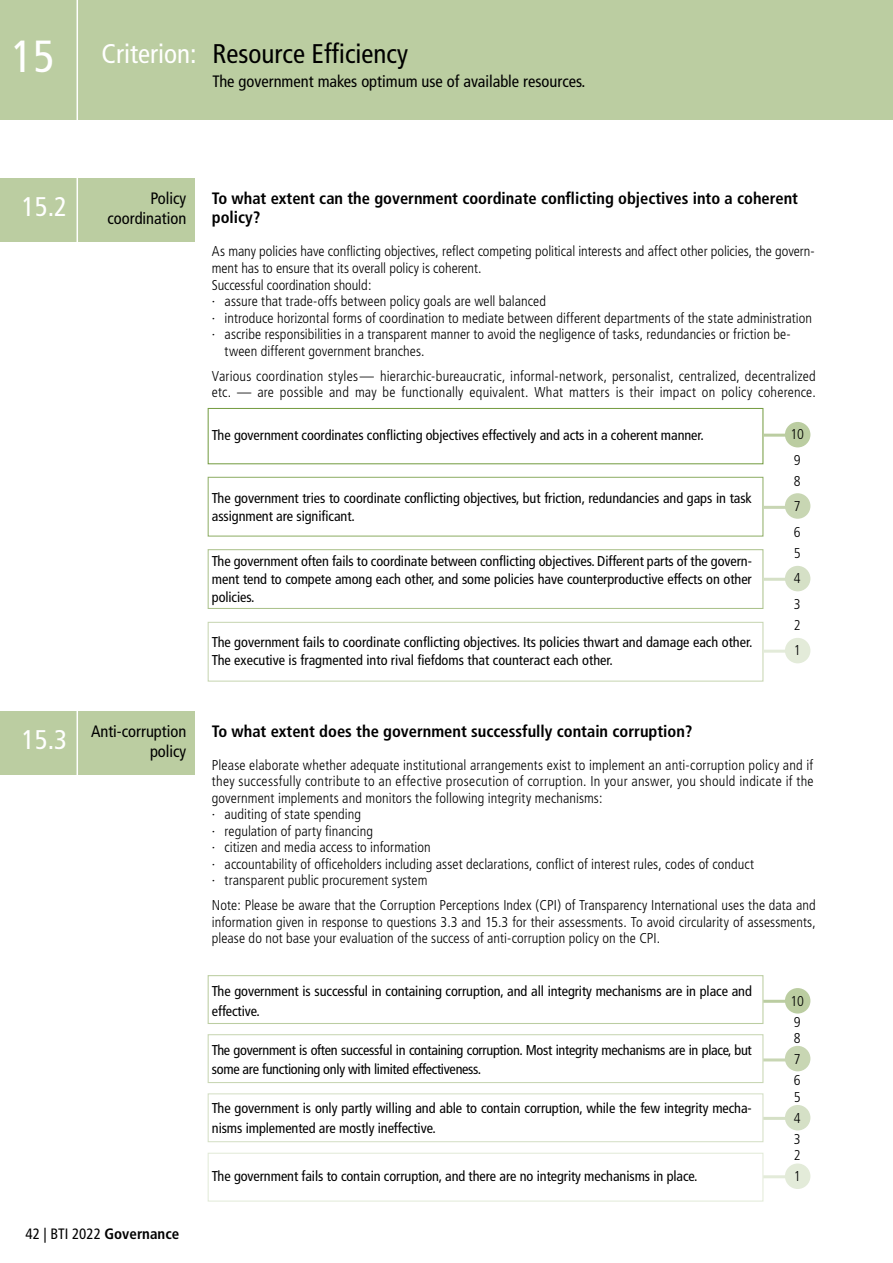
<style>
.page{position:relative;width:893px;height:1263px;background:#fff}
.page>*{position:absolute;margin:0;border:0;box-sizing:border-box;transform-origin:0 0}
.t1{font:condensed 27px "Frutiger";color:#fff}
.t2{font:condensed 27px "Frutiger";color:#000}
.t3{font:700 condensed 16.5px/19.5px "Frutiger";color:#000}
.t4{font:condensed 16.5px/19.8px "Frutiger";color:#000;text-align:right}
.t5{font:condensed 15px "Frutiger";color:#000}
.t6{font:300 condensed 14.25px/16.5px "Frutiger";letter-spacing:.005em;color:#000}
.t7{font:condensed 14.25px/18px "Frutiger";letter-spacing:-.005em;color:#000}
.s1{font-size:45px}
.s2{font-weight:700}
</style>
<div class="page">
<div style="left:0;top:0;width:893px;height:119px;background:#bbcda1"></div>
<div style="left:0;top:179px;width:195px;height:63px;background:#bbcda1"></div>
<div style="left:0;top:711px;width:195px;height:64px;background:#bbcda1"></div>
<div style="left:208px;top:975px;width:555px;height:49px;border:1px solid #bbcda1"></div>
<div style="left:208px;top:1153px;width:555px;height:48px;border:1px solid #e3ebd9"></div>
<div style="left:208px;top:1093px;width:555px;height:49px;border:1px solid #d5e0c6"></div>
<div style="left:208px;top:1034px;width:555px;height:49px;border:1px solid #c8d6b3"></div>
<hr style="left:763px;top:1000px;width:32px;height:3px;background:#bbcda1">
<hr style="left:763px;top:1175px;width:32px;height:3px;background:#e3ebd9">
<hr style="left:763px;top:1117px;width:32px;height:3px;background:#d5e0c6">
<hr style="left:763px;top:1058px;width:32px;height:3px;background:#c8d6b3">
<div style="left:785px;top:1046px;width:25px;height:25px;background:#c8d6b3;border-radius:50%"></div>
<div style="left:785px;top:1105px;width:25px;height:25px;background:#d5e0c6;border-radius:50%"></div>
<div style="left:785px;top:1163px;width:25px;height:26px;background:#e3ebd9;border-radius:50%"></div>
<div style="left:785px;top:988px;width:25px;height:25px;background:#bbcda1;border-radius:50%"></div>
<div style="left:208px;top:408px;width:555px;height:56px;border:1px solid #789e46"></div>
<div style="left:208px;top:622px;width:555px;height:60px;border:1px solid #c8d6b3"></div>
<div style="left:208px;top:549px;width:555px;height:60px;border:1px solid #adc38e"></div>
<div style="left:208px;top:477px;width:555px;height:60px;border:1px solid #92b06a"></div>
<hr style="left:763px;top:434px;width:32px;height:3px;background:#bbcda1">
<hr style="left:763px;top:650px;width:32px;height:3px;background:#e3ebd9">
<hr style="left:763px;top:578px;width:32px;height:3px;background:#d5e0c6">
<hr style="left:763px;top:506px;width:32px;height:3px;background:#c8d6b3">
<div style="left:785px;top:493px;width:25px;height:26px;background:#c8d6b3;border-radius:50%"></div>
<div style="left:785px;top:566px;width:25px;height:25px;background:#d5e0c6;border-radius:50%"></div>
<div style="left:785px;top:638px;width:25px;height:25px;background:#e3ebd9;border-radius:50%"></div>
<div style="left:785px;top:422px;width:25px;height:25px;background:#bbcda1;border-radius:50%"></div>
<hr style="left:77px;top:0;width:1px;height:1175px;background:#fff">
<h1 class="t1" style="left:12px;top:38px;width:187px"><span class="s1">15</span> Criterion:</h1>
<h1 class="t2" style="left:213px;top:38px;width:197px">Resource Efficiency</h1>
<p class="t4" style="left:213px;top:71px;width:374px">The government makes optimum use of available resources.</p>
<h1 class="t1" style="left:22px;top:191px;width:47px">15.2</h1>
<p class="t4" style="left:107px;top:188px;width:80px">Policy coordination</p>
<p class="t3" style="left:212px;top:189px;width:588px">To what extent can the government coordinate conflicting objectives into a coherent policy?</p>
<p class="t6" style="left:212px;top:243px;width:604px">As many policies have conflicting objectives, reflect competing political interests and affect other policies, the govern-</p>
<p class="t6" style="left:212px;top:260px;width:271px">ment has to ensure that its overall policy is coherent.</p>
<p class="t6" style="left:212px;top:276px;width:161px">Successful coordination should:</p>
<p class="t6" style="left:212px;top:293px;width:336px">· assure that trade-offs between policy goals are well balanced</p>
<p class="t6" style="left:212px;top:309px;width:602px">· introduce horizontal forms of coordination to mediate between different departments of the state administration</p>
<p class="t6" style="left:212px;top:326px;width:580px">· ascribe responsibilities in a transparent manner to avoid the negligence of tasks, redundancies or friction be-</p>
<p class="t6" style="left:225px;top:342px;width:201px">tween different government branches.</p>
<p class="t6" style="left:212px;top:368px;width:605px">Various coordination styles— hierarchic-bureaucratic, informal-network, personalist, centralized, decentralized etc. — are possible and may be functionally equivalent. What matters is their impact on policy coherence.</p>
<p class="t7" style="left:212px;top:426px;width:493px">The government coordinates conflicting objectives effectively and acts in a coherent manner.</p>
<p class="t6" style="left:790px;top:422px;width:15px;line-height:25.5px">10<br>9</p>
<p class="t6" style="left:794px;top:468px;width:8px;line-height:25.5px;text-align:justify">8<br>7<br>6</p>
<p class="t6" style="left:794px;top:540px;width:8px;line-height:25.5px;text-align:justify">5<br>4<br>3</p>
<p class="t6" style="left:794px;top:612px;width:8px;line-height:25.5px">2<br>1</p>
<p class="t7" style="left:212px;top:489px;width:541px">The government tries to coordinate conflicting objectives, but friction, redundancies and gaps in task assignment are significant.</p>
<p class="t7" style="left:212px;top:552px;width:541px;text-align:justify">The government often fails to coordinate between conflicting objectives. Different parts of the govern&shy;ment tend to compete among each other, and some policies have counterproductive effects on other policies.</p>
<p class="t7" style="left:212px;top:633px;width:542px">The government fails to coordinate conflicting objectives. Its policies thwart and damage each other.<br>The executive is fragmented into rival fiefdoms that counteract each other.</p>
<h1 class="t1" style="left:22px;top:724px;width:47px">15.3</h1>
<p class="t4" style="left:91px;top:721px;width:97px">Anti-corruption policy</p>
<p class="t3" style="left:212px;top:721px;width:482px">To what extent does the government successfully contain corruption?</p>
<p class="t6" style="left:212px;top:757px;width:603px">Please elaborate whether adequate institutional arrangements exist to implement an anti-corruption policy and if they successfully contribute to an effective prosecution of corruption. In your answer, you should indicate if the government implements and monitors the following integrity mechanisms:<br>· auditing of state spending<br>· regulation of party financing<br>· citizen and media access to information<br>· accountability of officeholders including asset declarations, conflict of interest rules, codes of conduct<br>· transparent public procurement system</p>
<p class="t6" style="left:212px;top:897px;width:605px;text-align:justify">Note: Please be aware that the Corruption Perceptions Index (CPI) of Transparency International uses the data and information given in response to questions 3.3 and 15.3 for their assessments. To avoid circularity of assessments, please do not base your evaluation of the success of anti-corruption policy on the CPI.</p>
<p class="t7" style="left:212px;top:982px;width:542px;line-height:19.5px">The government is successful in containing corruption, and all integrity mechanisms are in place and effective.</p>
<p class="t7" style="left:212px;top:1040px;width:541px;line-height:19.5px">The government is often successful in containing corruption. Most integrity mechanisms are in place, but some are functioning only with limited effectiveness.</p>
<p class="t7" style="left:212px;top:1099px;width:541px;line-height:19.5px">The government is only partly willing and able to contain corruption, while the few integrity mecha&shy;nisms implemented are mostly ineffective.</p>
<p class="t7" style="left:212px;top:1167px;width:487px">The government fails to contain corruption, and there are no integrity mechanisms in place.</p>
<p class="t6" style="left:790px;top:990px;width:15px;line-height:21px">10<br>9</p>
<p class="t6" style="left:794px;top:1028px;width:8px;line-height:21px;text-align:justify">8<br>7<br>6</p>
<p class="t6" style="left:794px;top:1086px;width:8px;line-height:21px;text-align:justify">5<br>4<br>3</p>
<p class="t6" style="left:794px;top:1145px;width:8px;line-height:21px">2<br>1</p>
<p class="t5" style="left:26px;top:1225px;width:155px">42 | BTI 2022 <span class="s2">Governance</span></p>
</div>
